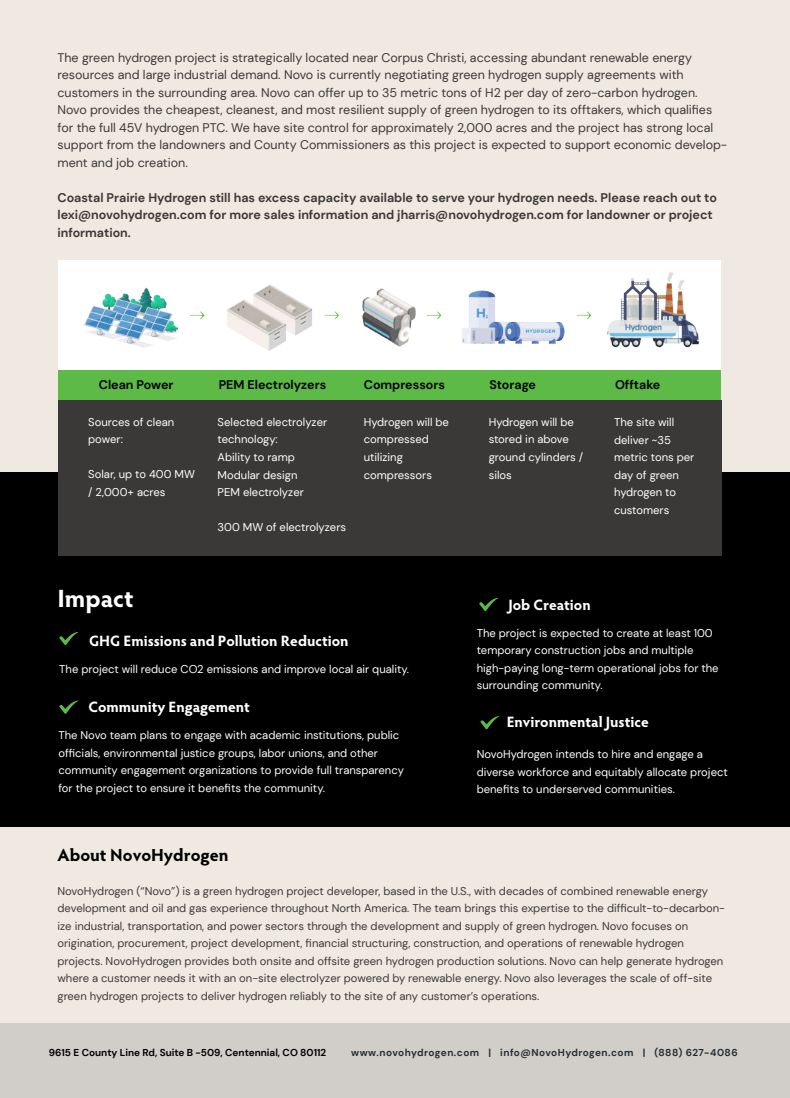
<style>
.page{position:relative;width:790px;height:1098px;background:#fff}
.page>*{position:absolute;margin:0;border:0;box-sizing:border-box;transform-origin:0 0}
.t1{font:700 25px "Hypatia Sans Pro";color:#fff}
.t2{font:700 17.5px "Hypatia Sans Pro";color:#000}
.t3{font:700 15px "Hypatia Sans Pro";color:#fff}
.t4{font:12.5px/17.5px "DM Sans";color:#3b3938}
.t5{font:700 12.5px/17.5px "DM Sans";color:#3b3938}
.t6{font:700 12.5px "DM Sans";color:#000}
.t7{font:11.25px/17.5px "DM Sans";color:#fff}
.t8{font:11.25px/17.5px "DM Sans";color:#3b3938}
.t9{font:700 10px "DM Sans";letter-spacing:.05em;color:#222c35}
.t10{font:700 10px "DM Sans";color:#000}
</style>
<div class="page">
<div style="left:0;top:1px;width:789px;height:1096px;background:#f0e9e1"></div>
<div style="left:0;top:472px;width:789px;height:354px;background:#000"></div>
<svg style="left:59px;top:632px;width:19px;height:13px"></svg>
<div style="left:0;top:1023px;width:789px;height:74px;background:#d1cdc9"></div>
<div style="left:58px;top:260px;width:663px;height:110px;background:#fff"></div>
<img style="left:84px;top:272px;width:615px;height:79px">
<div style="left:58px;top:370px;width:663px;height:29px;background:#5dba47"></div>
<div style="left:58px;top:399px;width:663px;height:156px;background:#3b3938"></div>
<svg style="left:59px;top:700px;width:19px;height:14px"></svg>
<svg style="left:479px;top:598px;width:19px;height:13px"></svg>
<svg style="left:480px;top:716px;width:19px;height:13px"></svg>
<p class="t4" style="left:57px;top:48px;width:671px">The green hydrogen project is strategically located near Corpus Christi, accessing abundant renewable energy resources and large industrial demand. Novo is currently negotiating green hydrogen supply agreements with customers in the surrounding area. Novo can offer up to 35 metric tons of H2 per day of zero-carbon hydrogen.<br>Novo provides the cheapest, cleanest, and most resilient supply of green hydrogen to its offtakers, which qualifies for the full 45V hydrogen PTC. We have site control for approximately 2,000 acres and the project has strong local support from the landowners and County Commissioners as this project is expected to support economic develop&shy;ment and job creation.</p>
<p class="t5" style="left:57px;top:188px;width:660px">Coastal Prairie Hydrogen still has excess capacity available to serve your hydrogen needs. Please reach out to lexi@novohydrogen.com for more sales information and jharris@novohydrogen.com for landowner or project information.</p>
<p class="t6" style="left:99px;top:377px;width:76px">Clean Power</p>
<p class="t6" style="left:219px;top:377px;width:109px">PEM Electrolyzers</p>
<p class="t6" style="left:363px;top:377px;width:83px">Compressors</p>
<p class="t6" style="left:489px;top:377px;width:48px">Storage</p>
<p class="t6" style="left:614px;top:377px;width:47px">Offtake</p>
<p class="t7" style="left:88px;top:413px;width:88px">Sources of clean power:</p>
<p class="t7" style="left:88px;top:465px;width:108px">Solar, up to 400 MW / 2,000+ acres</p>
<p class="t7" style="left:217px;top:413px;width:111px">Selected electrolyzer technology:<br>Ability to ramp<br>Modular design<br>PEM electrolyzer</p>
<p class="t7" style="left:217px;top:518px;width:130px">300 MW of electrolyzers</p>
<p class="t7" style="left:363px;top:413px;width:87px">Hydrogen will be compressed utilizing compressors</p>
<p class="t7" style="left:488px;top:413px;width:96px">Hydrogen will be stored in above ground cylinders / silos</p>
<p class="t7" style="left:614px;top:413px;width:82px">The site will deliver ~35 metric tons per day of green hydrogen to customers</p>
<h1 class="t1" style="left:57px;top:580px;width:78px">Impact</h1>
<h3 class="t3" style="left:508px;top:593px;width:84px">Job Creation</h3>
<h3 class="t3" style="left:89px;top:629px;width:261px">GHG Emissions and Pollution Reduction</h3>
<p class="t7" style="left:476px;top:623px;width:243px">The project is expected to create at least 100 temporary construction jobs and multiple high-paying long-term operational jobs for the surrounding community.</p>
<p class="t7" style="left:59px;top:659px;width:351px">The project will reduce CO2 emissions and improve local air quality.</p>
<h3 class="t3" style="left:88px;top:696px;width:163px">Community Engagement</h3>
<p class="t7" style="left:58px;top:726px;width:347px">The Novo team plans to engage with academic institutions, public officials, environmental justice groups, labor unions, and other community engagement organizations to provide full transparency for the project to ensure it benefits the community.</p>
<h3 class="t3" style="left:506px;top:711px;width:143px">Environmental Justice</h3>
<p class="t7" style="left:476px;top:745px;width:252px">NovoHydrogen intends to hire and engage a diverse workforce and equitably allocate project benefits to underserved communities.</p>
<h2 class="t2" style="left:57px;top:842px;width:173px">About NovoHydrogen</h2>
<p class="t8" style="left:57px;top:881px;width:668px">NovoHydrogen (“Novo”) is a green hydrogen project developer, based in the U.S., with decades of combined renewable energy development and oil and gas experience throughout North America. The team brings this expertise to the difficult-to-decarbon&shy;ize industrial, transportation, and power sectors through the development and supply of green hydrogen. Novo focuses on origination, procurement, project development, financial structuring, construction, and operations of renewable hydrogen projects. NovoHydrogen provides both onsite and offsite green hydrogen production solutions. Novo can help generate hydrogen where a customer needs it with an on-site electrolyzer powered by renewable energy. Novo also leverages the scale of off-site green hydrogen projects to deliver hydrogen reliably to the site of any customer’s operations.</p>
<p class="t10" style="left:49px;top:1045px;width:279px">9615 E County Line Rd, Suite B -509, Centennial, CO 80112</p>
<p class="t9" style="left:351px;top:1045px;width:388px">www.novohydrogen.com | info@NovoHydrogen.com | (888) 627-4086</p>
</div>
